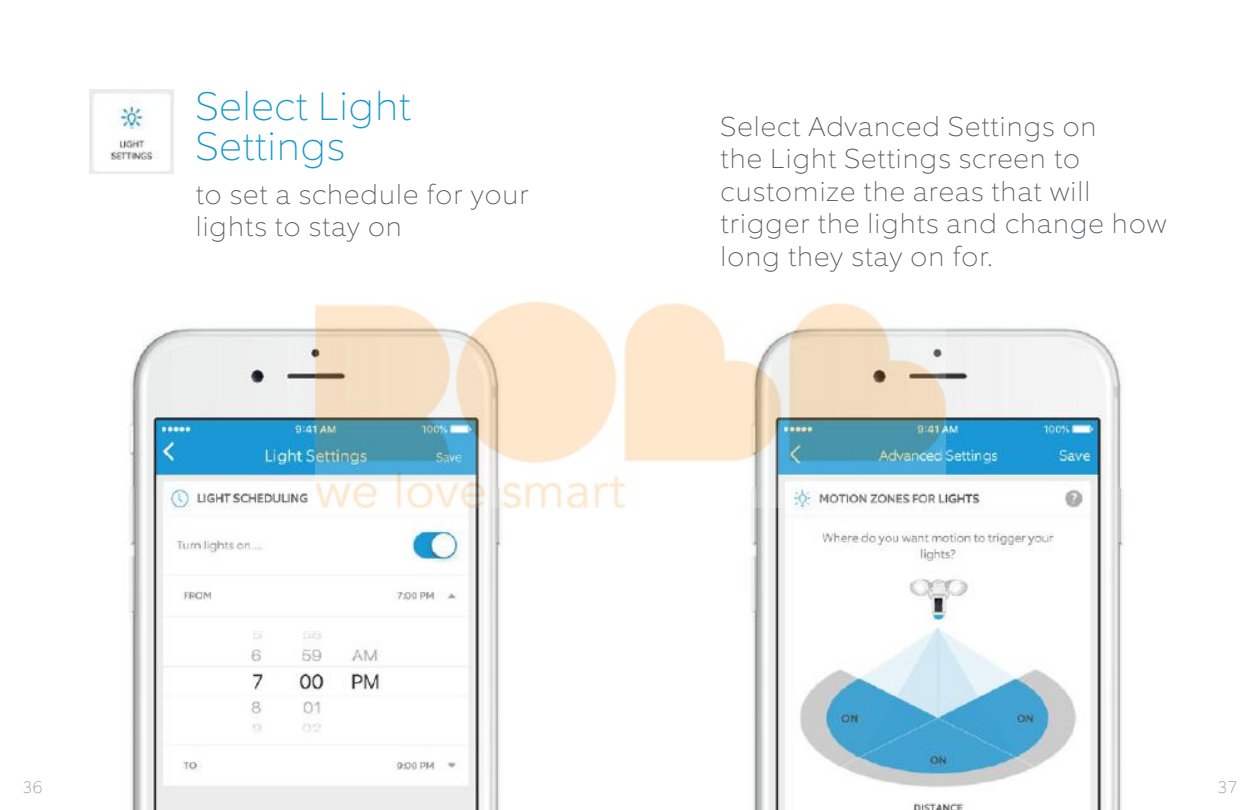
<style>
.page{position:relative;width:1260px;height:810px;background:#fff}
.page>*{position:absolute;margin:0;border:0;box-sizing:border-box;transform-origin:0 0}
.t1{font:100 40px/40px "Equip";letter-spacing:.02em;color:#1498cb}
.t2{font:100 27.5px/32.5px "Equip";letter-spacing:.04em;color:#54565a}
.t3{font:100 17.5px "Equip";color:#939598}
</style>
<div class="page">
<img style="left:129px;top:302px;width:408px;height:508px">
<img style="left:89px;top:90px;width:84px;height:84px">
<img style="left:751px;top:328px;width:374px;height:482px">
<img style="left:315px;top:303px;width:630px;height:204px">
<h1 class="t1" style="left:196px;top:86px;width:216px">Select Light<br>Settings</h1>
<p class="t2" style="left:196px;top:178px;width:335px">to set a schedule for your lights to stay on</p>
<p class="t2" style="left:721px;top:110px;width:448px">Select Advanced Settings on<br>the Light Settings screen to customize the areas that will trigger the lights and change how long they stay on for.</p>
<p class="t3" style="left:22px;top:776px;width:21px">36</p>
<p class="t3" style="left:1218px;top:776px;width:21px">37</p>
</div>
